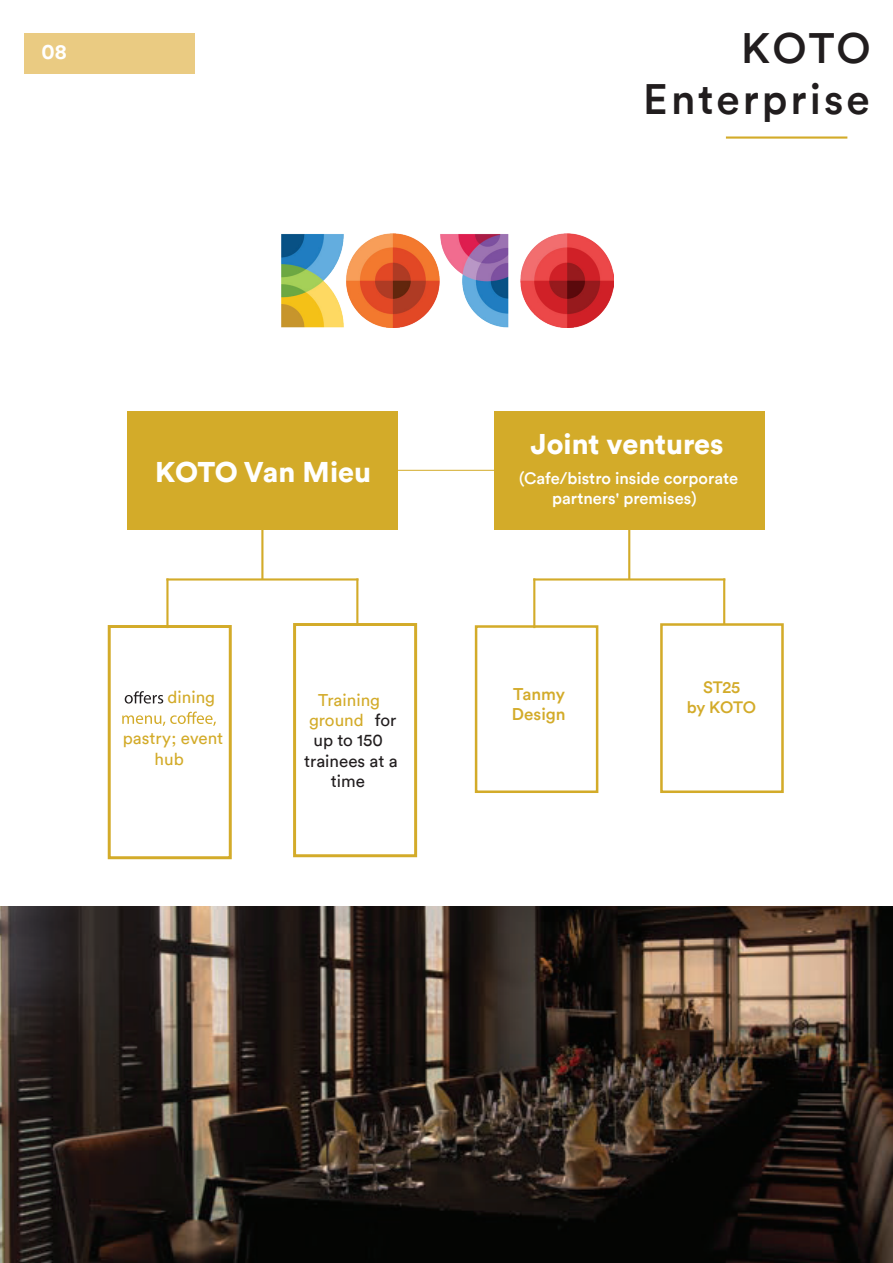
<style>
.page{position:relative;width:893px;height:1263px;background:#fff}
.page>*{position:absolute;margin:0;border:0;box-sizing:border-box;transform-origin:0 0}
.t1{font:500 42.45px/51px "Circular Std";letter-spacing:.07em;color:#211d1e;text-align:right}
.t2{font:900 28.5px "Circular Std";color:#fff}
.t3{font:700 21.3px "Circular Std";color:#fff}
.t4{font:16.95px/20.4px "Circular Std";color:#211d1e;text-align:center}
.t5{font:16.95px/20.4px "Circular Std";color:#d3ab29;text-align:center}
.t6{font:500 16.95px/20.4px "Circular Std";color:#d3ab29}
.t7{font:500 16.5px/20.4px "Circular Std";color:#fff;text-align:center}
.t8{font:500 16.5px/19.8px "Circular Std";letter-spacing:-.015em;color:#d3ab29;text-align:center}
.s1{color:#d3ab29}
</style>
<div class="page">
<hr style="left:726px;top:136px;width:121px;height:3px;background:#d3ab29">
<div style="left:127px;top:411px;width:270px;height:119px;background:#d3ab29"></div>
<div style="left:494px;top:411px;width:270px;height:119px;background:#d3ab29"></div>
<hr style="left:261px;top:530px;width:2px;height:49px;background:#d3ab29">
<hr style="left:356px;top:578px;width:2px;height:46px;background:#d3ab29">
<hr style="left:166px;top:578px;width:3px;height:50px;background:#d3ab29">
<hr style="left:166px;top:578px;width:192px;height:2px;background:#d3ab29">
<div style="left:108px;top:625px;width:124px;height:234px;border:3px solid #d3ab29"></div>
<div style="left:293px;top:623px;width:124px;height:234px;border:3px solid #d3ab29"></div>
<hr style="left:628px;top:530px;width:2px;height:49px;background:#d3ab29">
<hr style="left:723px;top:578px;width:2px;height:46px;background:#d3ab29">
<hr style="left:533px;top:578px;width:2px;height:50px;background:#d3ab29">
<hr style="left:533px;top:578px;width:192px;height:2px;background:#d3ab29">
<div style="left:475px;top:625px;width:123px;height:168px;border:3px solid #d3ab29"></div>
<div style="left:660px;top:623px;width:124px;height:170px;border:3px solid #d3ab29"></div>
<hr style="left:397px;top:470px;width:97px;height:1px;background:#d3ab29">
<svg style="left:125px;top:691px;width:38px;height:13px"></svg>
<svg style="left:122px;top:711px;width:94px;height:15px"></svg>
<div style="left:25px;top:33px;width:170px;height:40px;background:#eacb82"></div>
<img style="left:0;top:906px;width:893px;height:357px">
<img style="left:281px;top:234px;width:333px;height:93px">
<p class="t3" style="left:41px;top:35px;width:27px">08</p>
<h1 class="t1" style="left:643px;top:20px;width:229px">KOTO<br>Enterprise</h1>
<h2 class="t2" style="left:155px;top:450px;width:217px">KOTO Van Mieu</h2>
<h2 class="t2" style="left:531px;top:422px;width:194px">Joint ventures</h2>
<p class="t7" style="left:519px;top:467px;width:220px">(Cafe/bistro inside corporate partners' premises)</p>
<p class="t5" style="left:168px;top:686px;width:49px">dining</p>
<p class="t5" style="left:123px;top:727px;width:102px">pastry; event hub</p>
<p class="t4" style="left:304px;top:688px;width:95px"><span class="s1">Training ground</span> for up to 150 trainees at a time</p>
<p class="t6" style="left:512px;top:682px;width:55px">Tanmy<br>Design</p>
<p class="t8" style="left:687px;top:676px;width:71px">ST25<br>by KOTO</p>
</div>
